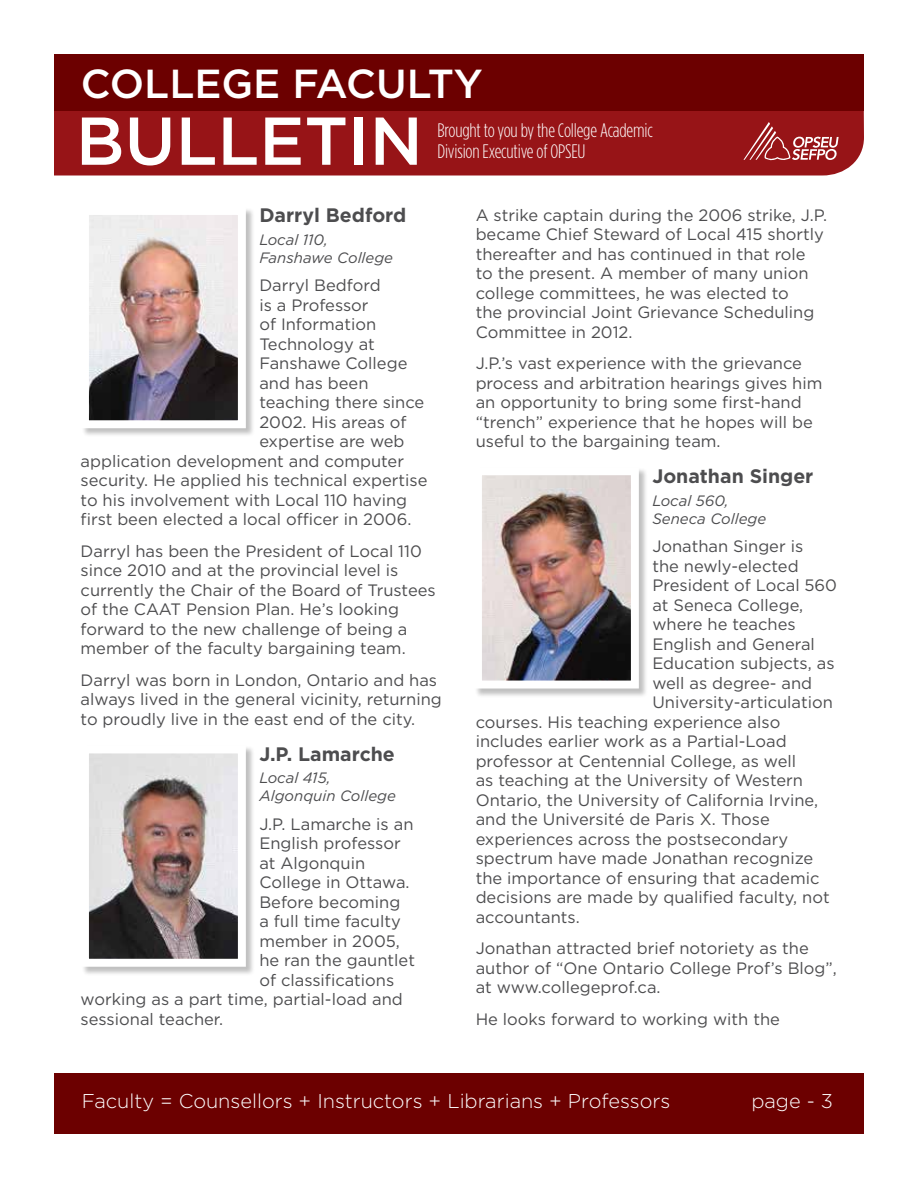
<style>
.page{position:relative;width:918px;height:1188px;background:#fff}
.page>*{position:absolute;margin:0;border:0;box-sizing:border-box;transform-origin:0 0}
.t1{font:500 67.5px "Gotham HTF";color:#fff}
.t2{font:500 40.5px "Gotham HTF";color:#fff}
.t3{font:300 19.95px "Gotham HTF";color:#fff}
.t4{font:300 condensed 19.5px/21px "Gotham HTF";letter-spacing:-.01em;color:#fff}
.t5{font:700 19.5px "Gotham HTF";color:#4d4d4f}
.t6{font:16.5px/19.5px "Gotham HTF";color:#4d4d4f}
.t7{font:italic 15px/18px "Gotham HTF";color:#4d4d4f}
</style>
<div class="page">
<div style="left:54px;top:1074px;width:809px;height:60px;background:#6c0000"></div>
<div style="left:54px;top:54px;width:810px;height:121px;background:#971417"></div>
<div style="left:54px;top:54px;width:809px;height:56px;background:#6c0000"></div>
<svg style="left:743px;top:122px;width:96px;height:40px;background:#aa3f42"></svg>
<div style="left:81px;top:207px;width:174px;height:231px;background:#000;opacity:.25"></div>
<img style="left:90px;top:216px;width:147px;height:203px">
<div style="left:81px;top:207px;width:165px;height:221px;border:8px solid #fff"></div>
<div style="left:81px;top:745px;width:174px;height:231px;background:#000;opacity:.25"></div>
<img style="left:90px;top:755px;width:147px;height:203px">
<div style="left:81px;top:746px;width:165px;height:221px;border:8px solid #fff"></div>
<div style="left:474px;top:467px;width:174px;height:231px;background:#000;opacity:.25"></div>
<img style="left:483px;top:476px;width:147px;height:203px">
<div style="left:474px;top:467px;width:165px;height:221px;border:8px solid #fff"></div>
<h2 class="t2" style="left:81px;top:60px;width:404px">COLLEGE FACULTY</h2>
<h1 class="t1" style="left:76px;top:103px;width:349px">BULLETIN</h1>
<p class="t4" style="left:437px;top:119px;width:217px">Brought to you by the College Academic<br>Division Executive of OPSEU</p>
<p class="t5" style="left:259px;top:204px;width:149px">Darryl Bedford</p>
<p class="t7" style="left:259px;top:230px;width:135px">Local 110,<br>Fanshawe College</p>
<p class="t6" style="left:259px;top:275px;width:123px">Darryl Bedford</p>
<p class="t6" style="left:259px;top:295px;width:111px">is a Professor</p>
<p class="t6" style="left:259px;top:314px;width:118px">of Information</p>
<p class="t6" style="left:259px;top:334px;width:117px">Technology at</p>
<p class="t6" style="left:259px;top:353px;width:150px">Fanshawe College</p>
<p class="t6" style="left:259px;top:373px;width:111px">and has been</p>
<p class="t6" style="left:259px;top:392px;width:167px">teaching there since</p>
<p class="t6" style="left:259px;top:412px;width:149px">2002. His areas of</p>
<p class="t6" style="left:259px;top:431px;width:147px">expertise are web</p>
<p class="t6" style="left:81px;top:451px;width:325px">application development and computer</p>
<p class="t6" style="left:81px;top:470px;width:349px">security. He applied his technical expertise</p>
<p class="t6" style="left:81px;top:490px;width:328px">to his involvement with Local 110 having</p>
<p class="t6" style="left:81px;top:509px;width:332px">first been elected a local officer in 2006.</p>
<p class="t6" style="left:81px;top:541px;width:357px">Darryl has been the President of Local 110 since 2010 and at the provincial level is currently the Chair of the Board of Trustees of the CAAT Pension Plan. He’s looking forward to the new challenge of being a member of the faculty bargaining team.</p>
<p class="t6" style="left:81px;top:670px;width:363px">Darryl was born in London, Ontario and has always lived in the general vicinity, returning to proudly live in the east end of the city.</p>
<p class="t5" style="left:259px;top:742px;width:137px">J.P. Lamarche</p>
<p class="t7" style="left:259px;top:769px;width:138px">Local 415,<br>Algonquin College</p>
<p class="t6" style="left:259px;top:814px;width:156px">J.P. Lamarche is an</p>
<p class="t6" style="left:259px;top:833px;width:143px">English professor</p>
<p class="t6" style="left:259px;top:853px;width:107px">at Algonquin</p>
<p class="t6" style="left:259px;top:872px;width:152px">College in Ottawa.</p>
<p class="t6" style="left:259px;top:892px;width:142px">Before becoming</p>
<p class="t6" style="left:259px;top:911px;width:143px">a full time faculty</p>
<p class="t6" style="left:259px;top:931px;width:142px">member in 2005,</p>
<p class="t6" style="left:259px;top:950px;width:157px">he ran the gauntlet</p>
<p class="t6" style="left:259px;top:970px;width:136px">of classifications</p>
<p class="t6" style="left:81px;top:989px;width:324px">working as a part time, partial-load and</p>
<p class="t6" style="left:81px;top:1009px;width:144px">sessional teacher.</p>
<p class="t6" style="left:476px;top:205px;width:353px">A strike captain during the 2006 strike, J.P. became Chief Steward of Local 415 shortly thereafter and has continued in that role<br>to the present. A member of many union college committees, he was elected to<br>the provincial Joint Grievance Scheduling Committee in 2012.</p>
<p class="t6" style="left:476px;top:353px;width:348px">J.P.’s vast experience with the grievance process and arbitration hearings gives him an opportunity to bring some first-hand “trench” experience that he hopes will be useful to the bargaining team.</p>
<p class="t5" style="left:652px;top:465px;width:163px">Jonathan Singer</p>
<p class="t7" style="left:652px;top:491px;width:115px">Local 560,<br>Seneca College</p>
<p class="t6" style="left:652px;top:536px;width:152px">Jonathan Singer is</p>
<p class="t6" style="left:652px;top:556px;width:148px">the newly-elected</p>
<p class="t6" style="left:652px;top:575px;width:186px">President of Local 560</p>
<p class="t6" style="left:652px;top:595px;width:152px">at Seneca College,</p>
<p class="t6" style="left:652px;top:614px;width:145px">where he teaches</p>
<p class="t6" style="left:652px;top:634px;width:164px">English and General</p>
<p class="t6" style="left:652px;top:653px;width:184px">Education subjects, as</p>
<p class="t6" style="left:652px;top:673px;width:161px">well as degree- and</p>
<p class="t6" style="left:652px;top:692px;width:182px">University-articulation</p>
<p class="t6" style="left:476px;top:712px;width:306px">courses. His teaching experience also</p>
<p class="t6" style="left:476px;top:731px;width:313px">includes earlier work as a Partial-Load</p>
<p class="t6" style="left:476px;top:751px;width:322px">professor at Centennial College, as well</p>
<p class="t6" style="left:476px;top:770px;width:329px">as teaching at the University of Western</p>
<p class="t6" style="left:476px;top:790px;width:344px">Ontario, the University of California Irvine,</p>
<p class="t6" style="left:476px;top:809px;width:296px">and the Université de Paris X. Those</p>
<p class="t6" style="left:476px;top:829px;width:314px">experiences across the postsecondary</p>
<p class="t6" style="left:476px;top:848px;width:339px">spectrum have made Jonathan recognize</p>
<p class="t6" style="left:476px;top:868px;width:345px">the importance of ensuring that academic</p>
<p class="t6" style="left:476px;top:887px;width:355px">decisions are made by qualified faculty, not</p>
<p class="t6" style="left:476px;top:907px;width:106px">accountants.</p>
<p class="t6" style="left:476px;top:938px;width:363px">Jonathan attracted brief notoriety as the author of “One Ontario College Prof’s Blog”, at www.collegeprof.ca.</p>
<p class="t6" style="left:476px;top:1009px;width:306px">He looks forward to working with the</p>
<p class="t3" style="left:82px;top:1090px;width:590px">Faculty = Counsellors + Instructors + Librarians + Professors</p>
<p class="t3" style="left:751px;top:1090px;width:83px">page - 3</p>
</div>
